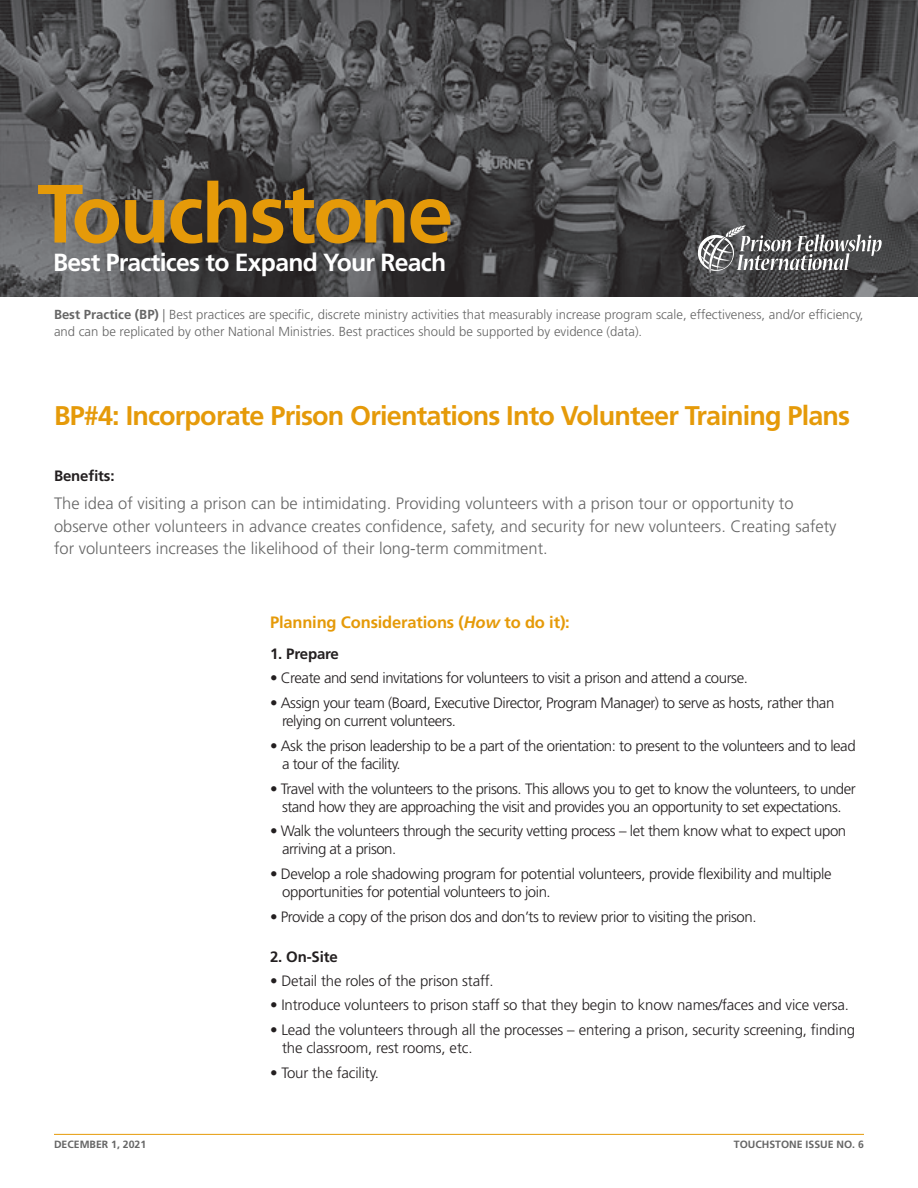
<style>
.page{position:relative;width:918px;height:1188px;background:#fff}
.page>*{position:absolute;margin:0;border:0;box-sizing:border-box;transform-origin:0 0}
.t1{font:700 82.5px "Frutiger LT Std";letter-spacing:-.03em;color:#e59a09}
.t2{font:700 27px "Frutiger LT Std";letter-spacing:-.03em;color:#e59a09}
.t3{font:700 24.75px "Frutiger LT Std";letter-spacing:-.03em;color:#fff}
.t4{font:300 16.5px/22.5px "Frutiger LT Std";color:#666}
.t5{font:700 16.5px "Frutiger LT Std";letter-spacing:-.01em;color:#e59a09}
.t6{font:300 15px/18px "Frutiger LT Std";letter-spacing:-.03em;color:#231f20}
.t7{font:300 15px/18px "Frutiger LT Std";letter-spacing:-.01em;color:#231f20}
.t8{font:700 15px "Frutiger LT Std";letter-spacing:-.01em;color:#231f20}
.t9{font:300 13.2px/16.5px "Frutiger LT Std";color:#666}
.t10{font:700 10.5px "Frutiger LT Std";color:#666}
.s1{font-weight:700}
.s2{font-family:"Frutiger";font-style:italic}
</style>
<div class="page">
<hr style="left:54px;top:1134px;width:810px;height:1px;background:#e59a09">
<img style="left:0;top:0;width:918px;height:297px">
<svg style="left:698px;top:225px;width:184px;height:47px;background:#6f6f71"></svg>
<p class="t1" style="left:37px;top:165px;width:418px">Touchstone</p>
<p class="t3" style="left:53px;top:248px;width:395px">Best Practices to Expand Your Reach</p>
<p class="t9" style="left:54px;top:307px;width:811px"><span class="s1">Best Practice (BP)</span> | Best practices are specific, discrete ministry activities that measurably increase program scale, effectiveness, and/or efficiency, and can be replicated by other National Ministries. Best practices should be supported by evidence (data).</p>
<p class="t2" style="left:54px;top:400px;width:798px">BP#4: Incorporate Prison Orientations Into Volunteer Training Plans</p>
<p class="t8" style="left:54px;top:467px;width:62px">Benefits:</p>
<p class="t4" style="left:54px;top:493px;width:784px">The idea of visiting a prison can be intimidating. Providing volunteers with a prison tour or opportunity to observe other volunteers in advance creates confidence, safety, and security for new volunteers. Creating safety for volunteers increases the likelihood of their long-term commitment.</p>
<p class="t5" style="left:270px;top:612px;width:301px">Planning Considerations (<span class="s2">How</span> to do it):</p>
<p class="t8" style="left:270px;top:645px;width:70px">1. Prepare</p>
<p class="t6" style="left:270px;top:669px;width:479px">• Create and send invitations for volunteers to visit a prison and attend a course.</p>
<p class="t6" style="left:282px;top:694px;width:554px;text-indent:-12px">• Assign your team (Board, Executive Director, Program Manager) to serve as hosts, rather than relying on current volunteers.</p>
<p class="t6" style="left:282px;top:737px;width:575px;text-indent:-12px">• Ask the prison leadership to be a part of the orientation: to present to the volunteers and to lead a tour of the facility.</p>
<p class="t6" style="left:270px;top:780px;width:587px;text-align:center">• Travel with the volunteers to the prisons. This allows you to get to know the volunteers, to under stand how they are approaching the visit and provides you an opportunity to set expectations.</p>
<p class="t6" style="left:282px;top:822px;width:566px;text-indent:-12px">• Walk the volunteers through the security vetting process – let them know what to expect upon arriving at a prison.</p>
<p class="t6" style="left:282px;top:865px;width:551px;text-indent:-12px">• Develop a role shadowing program for potential volunteers, provide flexibility and multiple opportunities for potential volunteers to join.</p>
<p class="t6" style="left:270px;top:908px;width:488px">• Provide a copy of the prison dos and don’ts to review prior to visiting the prison.</p>
<p class="t8" style="left:270px;top:948px;width:69px">2. On-Site</p>
<p class="t7" style="left:270px;top:972px;width:225px">• Detail the roles of the prison staff.</p>
<p class="t7" style="left:270px;top:996px;width:581px">• Introduce volunteers to prison staff so that they begin to know names/faces and vice versa.</p>
<p class="t7" style="left:282px;top:1021px;width:575px;text-indent:-12px">• Lead the volunteers through all the processes – entering a prison, security screening, finding the classroom, rest rooms, etc.</p>
<p class="t7" style="left:270px;top:1064px;width:111px">• Tour the facility.</p>
<p class="t10" style="left:54px;top:1138px;width:94px">DECEMBER 1, 2021</p>
<p class="t10" style="left:734px;top:1138px;width:132px">TOUCHSTONE ISSUE NO. 6</p>
</div>
